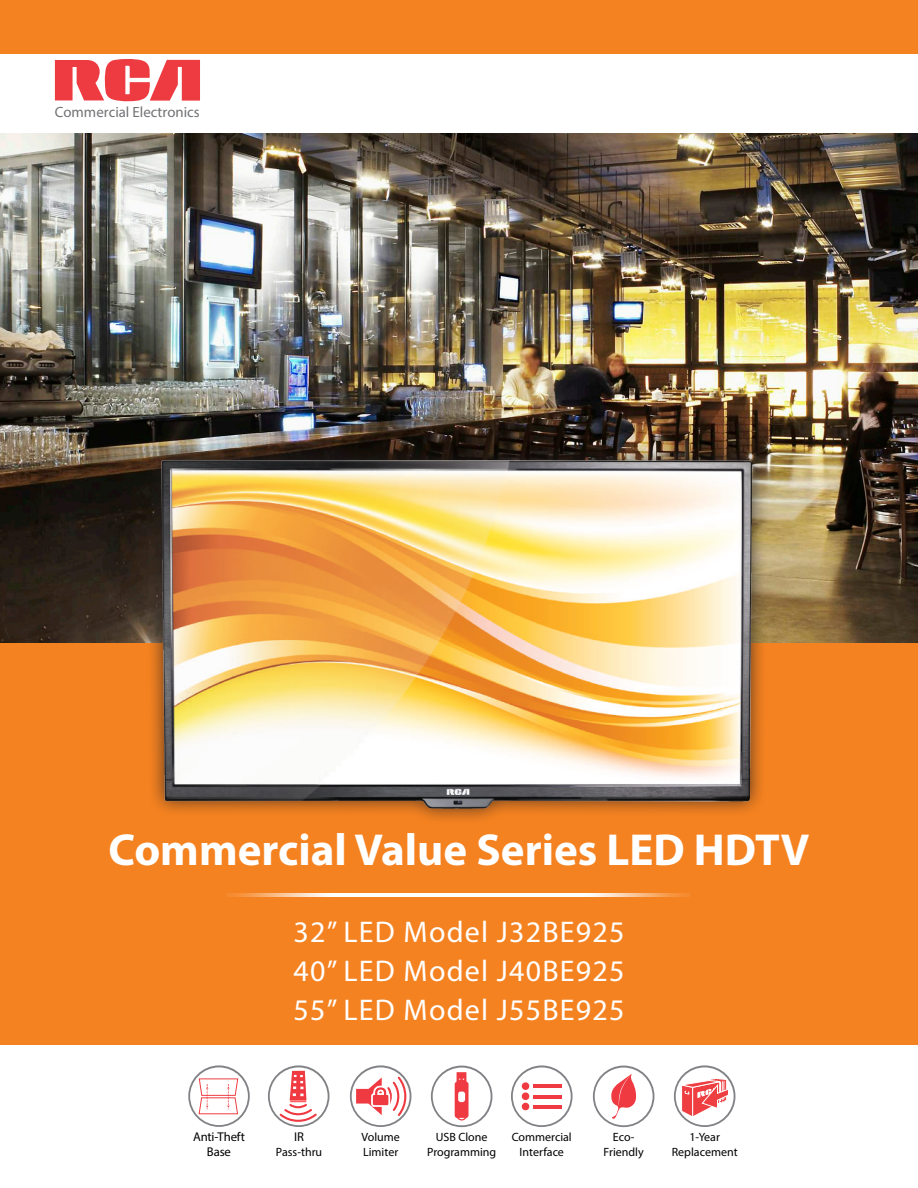
<style>
.page{position:relative;width:918px;height:1188px;background:#fff}
.page>*{position:absolute;margin:0;border:0;box-sizing:border-box;transform-origin:0 0}
.t1{font:700 45px "Myriad Pro";color:#fff}
.t2{font:30px/39px "Myriad Pro";letter-spacing:.04em;color:#fff;text-align:justify}
.t3{font:14.85px "Myriad Pro";color:#717275}
.t4{font:12.75px/15.3px "Myriad Pro";letter-spacing:-.01em;color:#000;text-align:center}
.t5{font:12px/14.4px "Myriad Pro";color:#000;text-align:center}
</style>
<div class="page">
<svg style="left:188px;top:1066px;width:62px;height:61px"></svg>
<div style="left:0;top:0;width:918px;height:54px;background:#f58220"></div>
<div style="left:0;top:640px;width:918px;height:405px;background:#f58220"></div>
<img style="left:0;top:134px;width:918px;height:509px">
<div style="left:145px;top:443px;width:623px;height:383px;background:#231f20;opacity:.75"></div>
<img style="left:157px;top:449px;width:606px;height:364px">
<svg style="left:593px;top:1066px;width:61px;height:61px"></svg>
<svg style="left:511px;top:1066px;width:62px;height:61px"></svg>
<div style="left:522px;top:1082px;width:7px;height:8px;background:#ef3a42;border-radius:50%"></div>
<hr style="left:533px;top:1085px;width:29px;height:3px;background:#ef3a42">
<div style="left:522px;top:1092px;width:7px;height:8px;background:#ef3a42;border-radius:50%"></div>
<hr style="left:533px;top:1095px;width:29px;height:3px;background:#ef3a42">
<div style="left:522px;top:1103px;width:7px;height:7px;background:#ef3a42;border-radius:50%"></div>
<hr style="left:533px;top:1105px;width:29px;height:3px;background:#ef3a42">
<svg style="left:431px;top:1066px;width:61px;height:61px"></svg>
<svg style="left:350px;top:1066px;width:61px;height:61px"></svg>
<svg style="left:268px;top:1066px;width:61px;height:61px"></svg>
<svg style="left:674px;top:1066px;width:61px;height:61px"></svg>
<img style="left:227px;top:894px;width:463px;height:3px">
<svg style="left:55px;top:59px;width:145px;height:43px"></svg>
<p class="t3" style="left:55px;top:103px;width:146px">Commercial Electronics</p>
<h1 class="t1" style="left:108px;top:821px;width:703px">Commercial Value Series LED HDTV</h1>
<h2 class="t2" style="left:294px;top:912px;width:332px">32” LED Model J32BE925<br>40” LED Model J40BE925<br>55” LED Model J55BE925</h2>
<p class="t4" style="left:193px;top:1129px;width:53px">Anti-Theft<br>Base</p>
<p class="t4" style="left:294px;top:1129px;width:11px">IR</p>
<p class="t5" style="left:276px;top:1144px;width:48px">Pass-thru</p>
<p class="t5" style="left:362px;top:1130px;width:40px;text-align:left">Volume<br>Limiter</p>
<p class="t5" style="left:427px;top:1130px;width:71px">USB Clone<br>Programming</p>
<p class="t5" style="left:512px;top:1130px;width:62px">Commercial<br>Interface</p>
<p class="t5" style="left:604px;top:1130px;width:42px">Eco-<br>Friendly</p>
<p class="t5" style="left:672px;top:1130px;width:67px">1-Year<br>Replacement</p>
</div>
